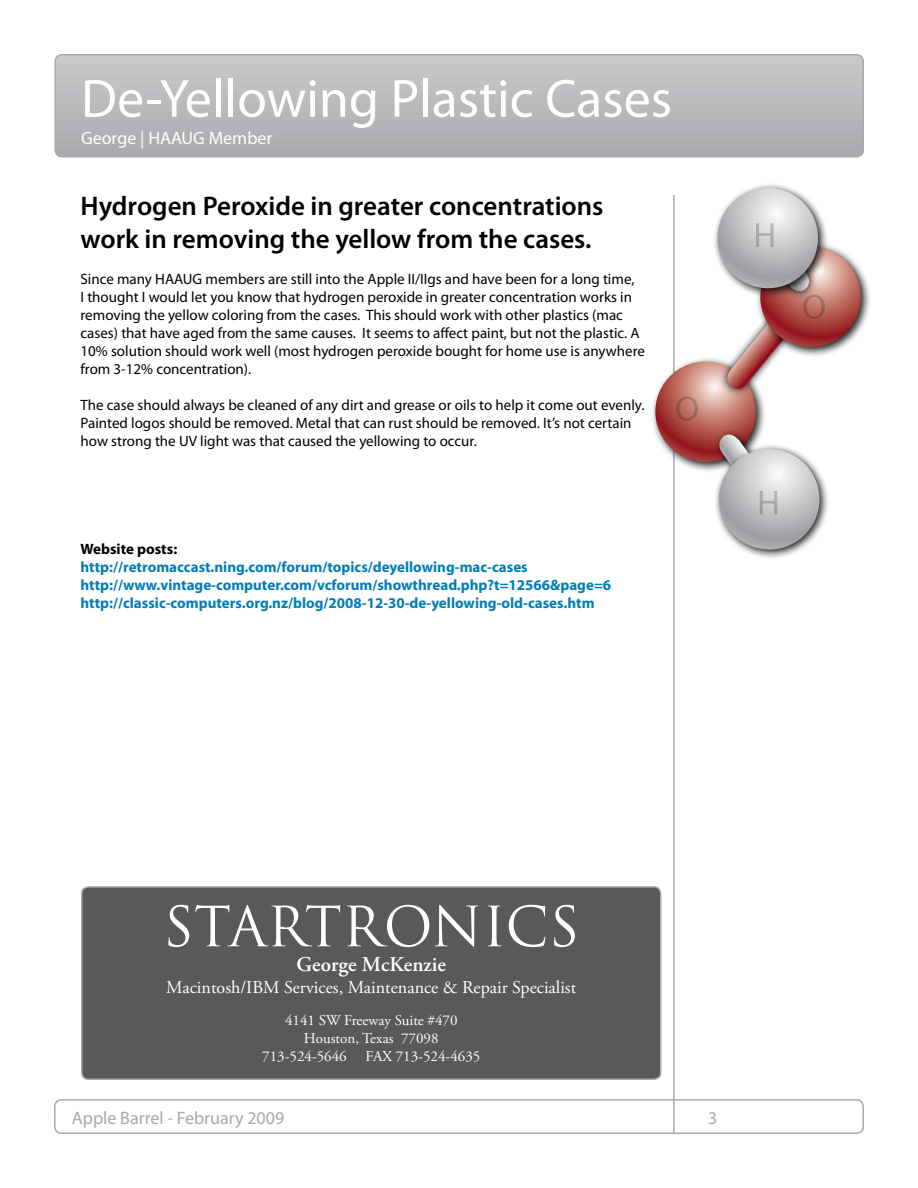
<style>
.page{position:relative;width:918px;height:1188px;background:#fff}
.page>*{position:absolute;margin:0;border:0;box-sizing:border-box;transform-origin:0 0}
.t1{font:54px "Myriad Pro";color:#fff}
.t2{font:54px "Trajan Pro";color:#fff}
.t3{font:600 27px/32.4px "Myriad Pro";color:#000}
.t4{font:600 21px "Adobe Garamond Pro";color:#fff}
.t5{font:18px "Adobe Garamond Pro";color:#fff}
.t6{font:18px "Myriad Pro";color:#a7a9ac}
.t7{font:18px "Myriad Pro";color:#fff}
.t8{font:15px/18px "Myriad Pro";color:#000}
.t9{font:700 15px/18px "Myriad";color:#007db9}
.t10{font:15px "Adobe Garamond Pro";color:#fff}
.t11{font:700 15px "Myriad Pro";color:#000}
</style>
<div class="page">
<hr style="left:673px;top:195px;width:2px;height:938px;background:#a7a9ac">
<div style="left:54px;top:1099px;width:810px;height:35px;border:2px solid #a7a9ac;border-radius:7px"></div>
<svg style="left:57px;top:55px;width:806px;height:100px;background:#b7b9bc"></svg>
<div style="left:54px;top:54px;width:810px;height:104px;border:2px solid #a7a9ac;border-radius:7px"></div>
<div style="left:82px;top:887px;width:579px;height:192px;background:#58595b;border-radius:7px"></div>
<div style="left:81px;top:886px;width:581px;height:194px;border:2px solid #a7a9ac;border-radius:7px"></div>
<div style="left:714px;top:444px;width:116px;height:116px;background:#000;opacity:.9"></div>
<div style="left:755px;top:241px;width:116px;height:117px;background:#000;opacity:.9"></div>
<div style="left:712px;top:182px;width:117px;height:117px;background:#000;opacity:.9"></div>
<svg style="left:652px;top:188px;width:216px;height:368px"></svg>
<h1 class="t1" style="left:81px;top:65px;width:593px">De-Yellowing Plastic Cases</h1>
<p class="t7" style="left:81px;top:127px;width:193px">George | HAAUG Member</p>
<h2 class="t3" style="left:81px;top:189px;width:525px">Hydrogen Peroxide in greater concentrations work in removing the yellow from the cases.</h2>
<p class="t8" style="left:81px;top:269px;width:566px">Since many HAAUG members are still into the Apple II/IIgs and have been for a long time,<br>I thought I would let you know that hydrogen peroxide in greater concentration works in removing the yellow coloring from the cases. This should work with other plastics (mac cases) that have aged from the same causes. It seems to affect paint, but not the plastic. A 10% solution should work well (most hydrogen peroxide bought for home use is anywhere from 3-12% concentration).</p>
<p class="t8" style="left:81px;top:395px;width:565px">The case should always be cleaned of any dirt and grease or oils to help it come out evenly.<br>Painted logos should be removed. Metal that can rust should be removed. It’s not certain how strong the UV light was that caused the yellowing to occur.</p>
<p class="t11" style="left:81px;top:539px;width:98px">Website posts:</p>
<p class="t9" style="left:81px;top:558px;width:532px">http://retromaccast.ning.com/forum/topics/deyellowing-mac-cases http://www.vintage-computer.com/vcforum/showthread.php?t=12566&amp;page=6 http://classic-computers.org.nz/blog/2008-12-30-de-yellowing-old-cases.htm</p>
<h1 class="t2" style="left:163px;top:892px;width:418px">STARTRONICS</h1>
<h3 class="t4" style="left:297px;top:953px;width:151px">George McKenzie</h3>
<p class="t5" style="left:166px;top:976px;width:412px">Macintosh/IBM Services, Maintenance &amp; Repair Specialist</p>
<p class="t10" style="left:285px;top:1011px;width:174px">4141 SW Freeway Suite #470</p>
<p class="t10" style="left:304px;top:1029px;width:136px">Houston, Texas 77098</p>
<p class="t10" style="left:262px;top:1047px;width:86px">713-524-5646</p>
<p class="t10" style="left:366px;top:1047px;width:116px">FAX 713-524-4635</p>
<p class="t6" style="left:72px;top:1107px;width:214px">Apple Barrel - February 2009</p>
<p class="t6" style="left:708px;top:1107px;width:11px">3</p>
</div>
